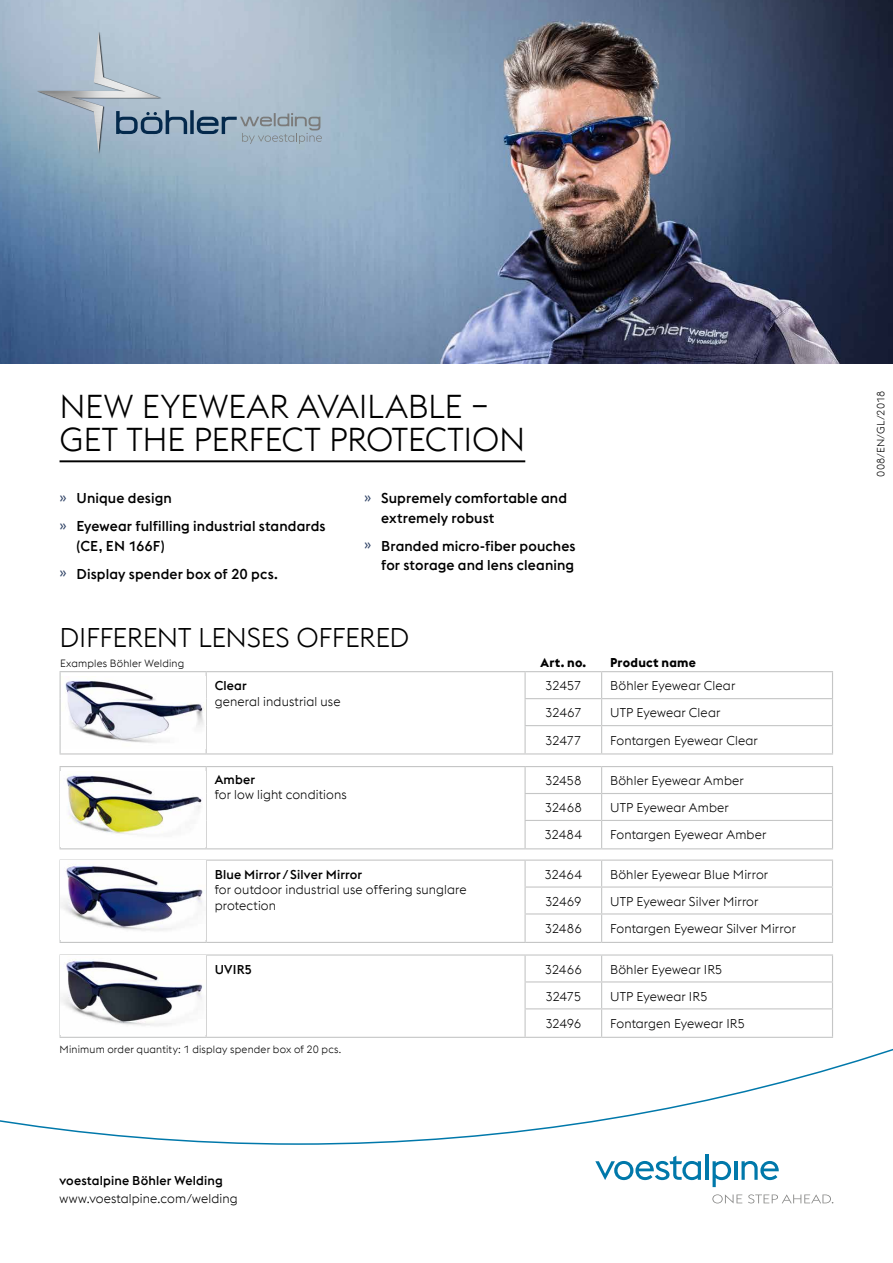
<style>
.page{position:relative;width:893px;height:1263px;background:#fff}
.page>*{position:absolute;margin:0;border:0;box-sizing:border-box;transform-origin:0 0}
.t1{font:300 33px/33px "voestalpine";letter-spacing:-.01em;color:#000}
.t2{font:300 27px "voestalpine";letter-spacing:-.01em;color:#000}
.t3{font:500 14.25px/28px "voestalpine";letter-spacing:.01em;color:#000}
.t4{font:300 12.75px/15.3px "voestalpine";letter-spacing:.01em;color:#000}
.t5{font:500 12.75px "voestalpine";letter-spacing:.015em;color:#000}
.t6{font:700 12.75px "voestalpine";letter-spacing:.015em;color:#000}
.t7{font:300 10.5px "voestalpine";letter-spacing:.02em;color:#000}
.t8{font:300 10.5px "voestalpine";color:#000}
.s1{font-weight:400;color:#324568}
</style>
<div class="page">
<svg style="left:0;top:1048px;width:893px;height:97px"></svg>
<svg style="left:595px;top:1156px;width:106px;height:24px"></svg>
<hr style="left:705px;top:1154px;width:3px;height:26px;background:#0078aa">
<svg style="left:713px;top:1161px;width:18px;height:26px"></svg>
<hr style="left:734px;top:1161px;width:3px;height:19px;background:#0078aa">
<svg style="left:741px;top:1161px;width:38px;height:19px"></svg>
<svg style="left:712px;top:1194px;width:30px;height:9px"></svg>
<svg style="left:748px;top:1194px;width:85px;height:9px"></svg>
<img style="left:0;top:0;width:893px;height:364px">
<img style="left:34px;top:28px;width:129px;height:129px">
<img style="left:37px;top:31px;width:123px;height:122px">
<svg style="left:116px;top:110px;width:206px;height:34px;background:#8ca1b2"></svg>
<hr style="left:60px;top:460px;width:465px;height:2px;background:#000">
<hr style="left:60px;top:671px;width:146px;height:1px;background:#c5c6c6">
<hr style="left:206px;top:671px;width:319px;height:1px;background:#c5c6c6">
<svg style="left:60px;top:672px;width:1px;height:81px"></svg>
<svg style="left:206px;top:672px;width:1px;height:81px"></svg>
<hr style="left:525px;top:671px;width:77px;height:1px;background:#c5c6c6">
<hr style="left:524px;top:672px;width:2px;height:26px;background:#c5c6c6">
<hr style="left:602px;top:671px;width:231px;height:1px;background:#c5c6c6">
<hr style="left:524px;top:698px;width:78px;height:1px;background:#c5c6c6">
<hr style="left:524px;top:699px;width:2px;height:26px;background:#c5c6c6">
<hr style="left:602px;top:698px;width:231px;height:1px;background:#c5c6c6">
<hr style="left:524px;top:725px;width:78px;height:1px;background:#c5c6c6">
<hr style="left:524px;top:726px;width:2px;height:27px;background:#c5c6c6">
<hr style="left:602px;top:725px;width:231px;height:1px;background:#c5c6c6">
<svg style="left:601px;top:672px;width:1px;height:81px"></svg>
<svg style="left:832px;top:672px;width:1px;height:81px"></svg>
<hr style="left:60px;top:753px;width:146px;height:1px;background:#c5c6c6">
<hr style="left:206px;top:753px;width:319px;height:1px;background:#c5c6c6">
<hr style="left:525px;top:753px;width:77px;height:1px;background:#c5c6c6">
<hr style="left:602px;top:753px;width:231px;height:1px;background:#c5c6c6">
<hr style="left:60px;top:766px;width:146px;height:1px;background:#c5c6c6">
<hr style="left:206px;top:766px;width:319px;height:1px;background:#c5c6c6">
<svg style="left:206px;top:767px;width:1px;height:81px"></svg>
<hr style="left:525px;top:766px;width:77px;height:1px;background:#c5c6c6">
<hr style="left:524px;top:767px;width:2px;height:26px;background:#c5c6c6">
<hr style="left:602px;top:766px;width:231px;height:1px;background:#c5c6c6">
<hr style="left:524px;top:793px;width:78px;height:1px;background:#c5c6c6">
<hr style="left:524px;top:794px;width:2px;height:26px;background:#c5c6c6">
<hr style="left:602px;top:793px;width:231px;height:1px;background:#c5c6c6">
<hr style="left:524px;top:820px;width:78px;height:1px;background:#c5c6c6">
<hr style="left:524px;top:821px;width:2px;height:27px;background:#c5c6c6">
<hr style="left:602px;top:820px;width:231px;height:1px;background:#c5c6c6">
<svg style="left:601px;top:767px;width:1px;height:81px"></svg>
<svg style="left:832px;top:767px;width:1px;height:81px"></svg>
<hr style="left:60px;top:848px;width:146px;height:1px;background:#c5c6c6">
<hr style="left:206px;top:848px;width:319px;height:1px;background:#c5c6c6">
<hr style="left:525px;top:848px;width:77px;height:1px;background:#c5c6c6">
<hr style="left:602px;top:848px;width:231px;height:1px;background:#c5c6c6">
<hr style="left:60px;top:859px;width:146px;height:2px;background:#c5c6c6">
<hr style="left:206px;top:859px;width:319px;height:2px;background:#c5c6c6">
<svg style="left:206px;top:861px;width:1px;height:81px"></svg>
<hr style="left:525px;top:859px;width:77px;height:2px;background:#c5c6c6">
<hr style="left:524px;top:861px;width:2px;height:25px;background:#c5c6c6">
<hr style="left:602px;top:859px;width:231px;height:2px;background:#c5c6c6">
<hr style="left:524px;top:886px;width:78px;height:2px;background:#c5c6c6">
<hr style="left:524px;top:888px;width:2px;height:25px;background:#c5c6c6">
<hr style="left:602px;top:886px;width:231px;height:2px;background:#c5c6c6">
<hr style="left:524px;top:913px;width:78px;height:1px;background:#c5c6c6">
<hr style="left:524px;top:914px;width:2px;height:28px;background:#c5c6c6">
<hr style="left:602px;top:913px;width:231px;height:1px;background:#c5c6c6">
<svg style="left:601px;top:861px;width:1px;height:81px"></svg>
<svg style="left:832px;top:861px;width:1px;height:81px"></svg>
<hr style="left:60px;top:942px;width:146px;height:1px;background:#c5c6c6">
<hr style="left:206px;top:942px;width:319px;height:1px;background:#c5c6c6">
<hr style="left:525px;top:942px;width:77px;height:1px;background:#c5c6c6">
<hr style="left:602px;top:942px;width:231px;height:1px;background:#c5c6c6">
<hr style="left:60px;top:954px;width:146px;height:1px;background:#c5c6c6">
<hr style="left:206px;top:954px;width:319px;height:1px;background:#c5c6c6">
<svg style="left:206px;top:955px;width:1px;height:82px"></svg>
<hr style="left:60px;top:1037px;width:146px;height:1px;background:#c5c6c6">
<hr style="left:206px;top:1037px;width:319px;height:1px;background:#c5c6c6">
<hr style="left:525px;top:954px;width:77px;height:1px;background:#c5c6c6">
<hr style="left:524px;top:955px;width:2px;height:26px;background:#c5c6c6">
<hr style="left:602px;top:954px;width:231px;height:1px;background:#c5c6c6">
<hr style="left:524px;top:981px;width:78px;height:1px;background:#c5c6c6">
<hr style="left:524px;top:982px;width:2px;height:26px;background:#c5c6c6">
<hr style="left:602px;top:981px;width:231px;height:1px;background:#c5c6c6">
<hr style="left:524px;top:1008px;width:78px;height:1px;background:#c5c6c6">
<hr style="left:524px;top:1009px;width:2px;height:28px;background:#c5c6c6">
<hr style="left:602px;top:1008px;width:231px;height:1px;background:#c5c6c6">
<svg style="left:601px;top:955px;width:1px;height:82px"></svg>
<svg style="left:832px;top:955px;width:1px;height:82px"></svg>
<hr style="left:525px;top:1037px;width:77px;height:1px;background:#c5c6c6">
<hr style="left:602px;top:1037px;width:231px;height:1px;background:#c5c6c6">
<img style="left:65px;top:681px;width:140px;height:62px">
<img style="left:66px;top:774px;width:136px;height:61px">
<img style="left:61px;top:864px;width:142px;height:67px">
<img style="left:61px;top:959px;width:142px;height:67px">
<h1 class="t1" style="left:60px;top:390px;width:467px">NEW EYEWEAR AVAILABLE –<br>GET THE PERFECT PROTECTION</h1>
<p class="t3" style="left:60px;top:484px;width:268px"><span class="s1">»</span> Unique design<br><span class="s1">»</span> Eyewear fulfilling industrial standards</p>
<p class="t3" style="left:60px;top:532px;width:220px;text-indent:17px">(CE, EN 166F)<br><span class="s1">»</span> Display spender box of 20 pcs.</p>
<p class="t3" style="left:381px;top:488px;width:187px;line-height:19.5px;text-indent:-17px"><span class="s1">»</span> Supremely comfortable and extremely robust</p>
<p class="t3" style="left:364px;top:536px;width:213px;line-height:19.5px;text-align:right"><span class="s1">»</span> Branded micro-fiber pouches for storage and lens cleaning</p>
<h2 class="t2" style="left:60px;top:622px;width:351px">DIFFERENT LENSES OFFERED</h2>
<p class="t7" style="left:60px;top:658px;width:126px">Examples Böhler Welding</p>
<p class="t6" style="left:540px;top:655px;width:47px">Art. no.</p>
<p class="t6" style="left:610px;top:655px;width:87px">Product name</p>
<p class="t5" style="left:215px;top:678px;width:34px">Clear</p>
<p class="t4" style="left:215px;top:694px;width:127px">general industrial use</p>
<p class="t4" style="left:545px;top:678px;width:38px">32457</p>
<p class="t4" style="left:610px;top:678px;width:127px">Böhler Eyewear Clear</p>
<p class="t4" style="left:545px;top:705px;width:38px">32467</p>
<p class="t4" style="left:610px;top:705px;width:112px">UTP Eyewear Clear</p>
<p class="t4" style="left:545px;top:733px;width:38px">32477</p>
<p class="t4" style="left:610px;top:733px;width:149px">Fontargen Eyewear Clear</p>
<p class="t5" style="left:215px;top:772px;width:42px">Amber</p>
<p class="t4" style="left:215px;top:787px;width:134px">for low light conditions</p>
<p class="t5" style="left:215px;top:867px;width:149px">Blue Mirror /Silver Mirror</p>
<p class="t4" style="left:215px;top:882px;width:254px">for outdoor industrial use offering sunglare protection</p>
<p class="t4" style="left:545px;top:772px;width:38px">32458</p>
<p class="t4" style="left:610px;top:772px;width:135px">Böhler Eyewear Amber</p>
<p class="t4" style="left:545px;top:799px;width:39px">32468</p>
<p class="t4" style="left:610px;top:799px;width:120px">UTP Eyewear Amber</p>
<p class="t4" style="left:545px;top:827px;width:39px">32484</p>
<p class="t4" style="left:610px;top:827px;width:158px">Fontargen Eyewear Amber</p>
<p class="t4" style="left:545px;top:867px;width:39px">32464</p>
<p class="t4" style="left:610px;top:867px;width:160px">Böhler Eyewear Blue Mirror</p>
<p class="t4" style="left:545px;top:893px;width:38px">32469</p>
<p class="t4" style="left:610px;top:893px;width:150px">UTP Eyewear Silver Mirror</p>
<p class="t4" style="left:545px;top:921px;width:39px">32486</p>
<p class="t4" style="left:610px;top:921px;width:187px">Fontargen Eyewear Silver Mirror</p>
<p class="t5" style="left:215px;top:961px;width:39px">UVIR5</p>
<p class="t4" style="left:545px;top:961px;width:39px">32466</p>
<p class="t4" style="left:610px;top:961px;width:114px">Böhler Eyewear IR5</p>
<p class="t4" style="left:545px;top:988px;width:37px">32475</p>
<p class="t4" style="left:610px;top:988px;width:99px">UTP Eyewear IR5</p>
<p class="t4" style="left:545px;top:1016px;width:38px">32496</p>
<p class="t4" style="left:610px;top:1016px;width:136px">Fontargen Eyewear IR5</p>
<p class="t7" style="left:60px;top:1043px;width:283px">Minimum order quantity: 1 display spender box of 20 pcs.</p>
<p class="t5" style="left:60px;top:1173px;width:165px">voestalpine Böhler Welding</p>
<p class="t4" style="left:60px;top:1191px;width:180px">www.voestalpine.com/welding</p>
<p class="t8" style="left:875px;top:477px;width:87px;rotate:-90deg">008/EN/GL/2018</p>
</div>
